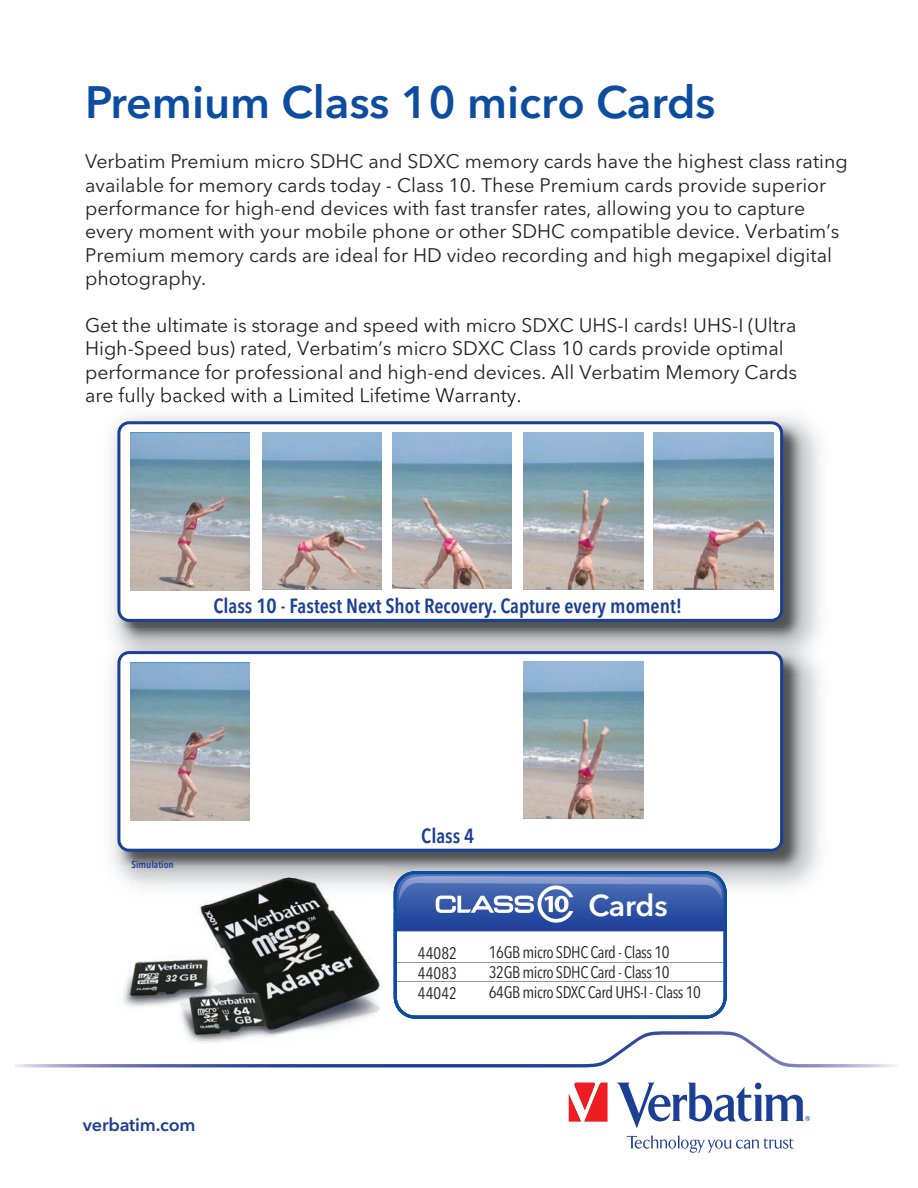
<style>
.page{position:relative;width:918px;height:1188px;background:#fff}
.page>*{position:absolute;margin:0;border:0;box-sizing:border-box;transform-origin:0 0}
.t1{font:600 45px "Avenir Next LT Pro";color:#0d4da1}
.t2{font:600 30px "Avenir Next LT Pro";letter-spacing:-.01em;color:#fff}
.t3{font:600 condensed 20.4px "Avenir Next LT Pro";color:#1b3f94}
.t4{font:19.5px/23.4px "Avenir Next LT Pro";color:#231f20}
.t5{font:600 18px "Avenir Next LT Pro";letter-spacing:-.01em;color:#1b3f94}
.t6{font:condensed 16.65px/20px "Avenir Next LT Pro";letter-spacing:-.025em;color:#231f20;text-align:justify}
.t7{font:600 condensed 10.2px "Avenir Next LT Pro";color:#1b3f94}
</style>
<div class="page">
<img style="left:122px;top:905px;width:260px;height:126px">
<svg style="left:15px;top:1031px;width:879px;height:36px"></svg>
<svg style="left:569px;top:1082px;width:39px;height:40px"></svg>
<svg style="left:617px;top:1083px;width:193px;height:45px"></svg>
<svg style="left:627px;top:1135px;width:167px;height:18px"></svg>
<img style="left:97px;top:399px;width:423px;height:8px">
<img style="left:115px;top:418px;width:694px;height:211px">
<svg style="left:117px;top:421px;width:666px;height:201px"></svg>
<img style="left:111px;top:675px;width:709px;height:230px">
<img style="left:107px;top:629px;width:717px;height:46px">
<img style="left:115px;top:866px;width:273px;height:11px">
<svg style="left:117px;top:651px;width:666px;height:201px"></svg>
<img style="left:131px;top:432px;width:119px;height:158px">
<img style="left:131px;top:662px;width:119px;height:159px">
<img style="left:262px;top:432px;width:119px;height:157px">
<img style="left:393px;top:432px;width:119px;height:157px">
<img style="left:524px;top:432px;width:119px;height:157px">
<img style="left:524px;top:661px;width:119px;height:157px">
<img style="left:654px;top:432px;width:119px;height:158px">
<svg style="left:367px;top:874px;width:27px;height:57px"></svg>
<svg style="left:394px;top:871px;width:333px;height:148px"></svg>
<h1 class="t1" style="left:85px;top:75px;width:632px">Premium Class 10 micro Cards</h1>
<p class="t4" style="left:85px;top:150px;width:764px">Verbatim Premium micro SDHC and SDXC memory cards have the highest class rating available for memory cards today - Class 10. These Premium cards provide superior performance for high-end devices with fast transfer rates, allowing you to capture every moment with your mobile phone or other SDHC compatible device. Verbatim’s Premium memory cards are ideal for HD video recording and high megapixel digital photography.</p>
<p class="t4" style="left:85px;top:313px;width:714px">Get the ultimate is storage and speed with micro SDXC UHS-I cards! UHS-I (Ultra High-Speed bus) rated, Verbatim’s micro SDXC Class 10 cards provide optimal performance for professional and high-end devices. All Verbatim Memory Cards are fully backed with a Limited Lifetime Warranty.</p>
<p class="t3" style="left:213px;top:593px;width:470px">Class 10 - Fastest Next Shot Recovery. Capture every moment!</p>
<p class="t7" style="left:132px;top:858px;width:44px">Simulation</p>
<p class="t5" style="left:83px;top:1114px;width:114px">verbatim.com</p>
<p class="t3" style="left:421px;top:823px;width:55px">Class 4</p>
<h2 class="t2" style="left:518px;top:887px;width:152px">Cards Cards</h2>
<p class="t6" style="left:418px;top:943px;width:41px">44082<br>44083<br>44042</p>
<p class="t6" style="left:489px;top:943px;width:214px;text-align:left">16GB micro SDHC Card - Class 10<br>32GB micro SDHC Card - Class 10<br>64GB micro SDXC Card UHS-I - Class 10</p>
</div>
